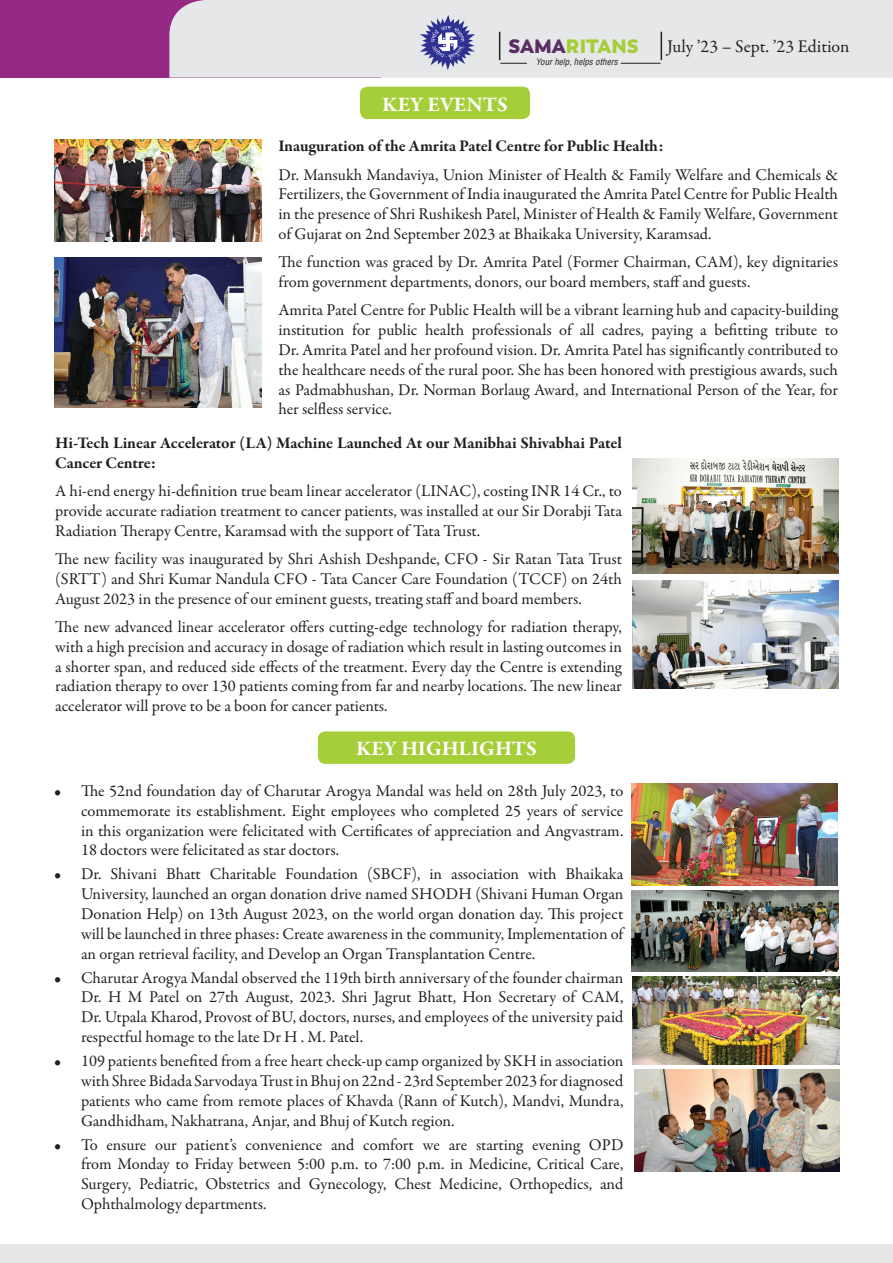
<style>
.page{position:relative;width:893px;height:1263px;background:#fff}
.page>*{position:absolute;margin:0;border:0;box-sizing:border-box;transform-origin:0 0}
.t1{font:700 21px "Garamond Premr Pro";letter-spacing:-.005em;color:#fff}
.t2{font:800 19.35px "Boston";color:#a6ce39}
.t3{font:18px "Garamond Premr Pro";color:#231f20}
.t4{font:16.5px/19.8px "Garamond Premr Pro";letter-spacing:-.005em;color:#231f20;text-align:justify}
.t5{font:700 16.5px/19.8px "Garamond Premr Pro";letter-spacing:-.01em;color:#231f20}
.t6{font:italic condensed 9px "Helvetica LT Std";color:#231f20}
.s1{color:#5a2e63}
</style>
<div class="page">
<div style="left:0;top:1245px;width:893px;height:18px;background:#e6e7e9"></div>
<div style="left:360px;top:87px;width:170px;height:32px;background:#a6ce39;border-radius:8px"></div>
<div style="left:318px;top:731px;width:257px;height:33px;background:#a6ce39;border-radius:8px"></div>
<div style="left:0;top:0;width:380px;height:78px;background:#962983"></div>
<div style="left:169px;top:0;width:724px;height:78px;background:#e6e7e9"></div>
<svg style="left:420px;top:15px;width:55px;height:55px;background:#9395c3"></svg>
<svg style="left:661px;top:32px;width:1px;height:28px"></svg>
<svg style="left:499px;top:32px;width:28px;height:32px"></svg>
<hr style="left:621px;top:63px;width:40px;height:1px;background:#231f20">
<img style="left:633px;top:458px;width:206px;height:116px">
<img style="left:633px;top:581px;width:206px;height:107px">
<img style="left:54px;top:258px;width:207px;height:149px">
<img style="left:54px;top:139px;width:207px;height:103px">
<img style="left:632px;top:784px;width:206px;height:101px">
<img style="left:632px;top:890px;width:207px;height:81px">
<img style="left:633px;top:976px;width:206px;height:89px">
<img style="left:634px;top:1069px;width:205px;height:103px">
<p class="t2" style="left:508px;top:34px;width:132px"><span class="s1">SAMA</span>RITANS</p>
<p class="t6" style="left:536px;top:56px;width:83px">Your help, helps others</p>
<p class="t1" style="left:382px;top:91px;width:127px">KEY EVENTS</p>
<p class="t3" style="left:667px;top:35px;width:184px">July ’23 – Sept. ’23 Edition</p>
<p class="t5" style="left:279px;top:137px;width:387px">Inauguration of the Amrita Patel Centre for Public Health:</p>
<p class="t4" style="left:279px;top:165px;width:561px">Dr. Mansukh Mandaviya, Union Minister of Health &amp; Family Welfare and Chemicals &amp; Fertilizers, the Government of India inaugurated the Amrita Patel Centre for Public Health in the presence of Shri Rushikesh Patel, Minister of Health &amp; Family Welfare, Government of Gujarat on 2nd September 2023 at Bhaikaka University, Karamsad.</p>
<p class="t4" style="left:279px;top:253px;width:561px">The function was graced by Dr. Amrita Patel (Former Chairman, CAM), key dignitaries from government departments, donors, our board members, staff and guests.</p>
<p class="t4" style="left:279px;top:301px;width:561px">Amrita Patel Centre for Public Health will be a vibrant learning hub and capacity-building institution for public health professionals of all cadres, paying a befitting tribute to Dr. Amrita Patel and her profound vision. Dr. Amrita Patel has significantly contributed to the healthcare needs of the rural poor. She has been honored with prestigious awards, such as Padmabhushan, Dr. Norman Borlaug Award, and International Person of the Year, for her selfless service.</p>
<p class="t5" style="left:55px;top:433px;width:568px">Hi-Tech Linear Accelerator (LA) Machine Launched At our Manibhai Shivabhai Patel<br>Cancer Centre:</p>
<p class="t4" style="left:55px;top:481px;width:568px">A hi-end energy hi-definition true beam linear accelerator (LINAC), costing INR 14 Cr., to provide accurate radiation treatment to cancer patients, was installed at our Sir Dorabji Tata Radiation Therapy Centre, Karamsad with the support of Tata Trust.</p>
<p class="t4" style="left:55px;top:549px;width:568px">The new facility was inaugurated by Shri Ashish Deshpande, CFO - Sir Ratan Tata Trust (SRTT) and Shri Kumar Nandula CFO - Tata Cancer Care Foundation (TCCF) on 24th August 2023 in the presence of our eminent guests, treating staff and board members.</p>
<p class="t4" style="left:55px;top:617px;width:568px">The new advanced linear accelerator offers cutting-edge technology for radiation therapy, with a high precision and accuracy in dosage of radiation which result in lasting outcomes in a shorter span, and reduced side effects of the treatment. Every day the Centre is extending radiation therapy to over 130 patients coming from far and nearby locations. The new linear accelerator will prove to be a boon for cancer patients.</p>
<p class="t1" style="left:356px;top:736px;width:182px">KEY HIGHLIGHTS</p>
<p class="t4" style="left:81px;top:781px;width:544px;text-indent:-27px">• The 52nd foundation day of Charutar Arogya Mandal was held on 28th July 2023, to commemorate its establishment. Eight employees who completed 25 years of service in this organization were felicitated with Certificates of appreciation and Angvastram.<br>18 doctors were felicitated as star doctors.</p>
<p class="t4" style="left:81px;top:865px;width:544px;text-indent:-27px">• Dr. Shivani Bhatt Charitable Foundation (SBCF), in association with Bhaikaka University, launched an organ donation drive named SHODH (Shivani Human Organ Donation Help) on 13th August 2023, on the world organ donation day. This project will be launched in three phases: Create awareness in the community, Implementation of an organ retrieval facility, and Develop an Organ Transplantation Centre.</p>
<p class="t4" style="left:81px;top:968px;width:544px;text-indent:-27px">• Charutar Arogya Mandal observed the 119th birth anniversary of the founder chairman Dr. H M Patel on 27th August, 2023. Shri Jagrut Bhatt, Hon Secretary of CAM, Dr. Utpala Kharod, Provost of BU, doctors, nurses, and employees of the university paid respectful homage to the late Dr H . M. Patel.</p>
<p class="t4" style="left:81px;top:1051px;width:544px;text-indent:-27px">• 109 patients benefited from a free heart check-up camp organized by SKH in association with Shree Bidada Sarvodaya Trust in Bhuj on 22nd - 23rd September 2023 for diagnosed patients who came from remote places of Khavda (Rann of Kutch), Mandvi, Mundra, Gandhidham, Nakhatrana, Anjar, and Bhuj of Kutch region.</p>
<p class="t4" style="left:81px;top:1135px;width:544px;text-indent:-27px">• To ensure our patient’s convenience and comfort we are starting evening OPD from Monday to Friday between 5:00 p.m. to 7:00 p.m. in Medicine, Critical Care, Surgery, Pediatric, Obstetrics and Gynecology, Chest Medicine, Orthopedics, and Ophthalmology departments.</p>
</div>
